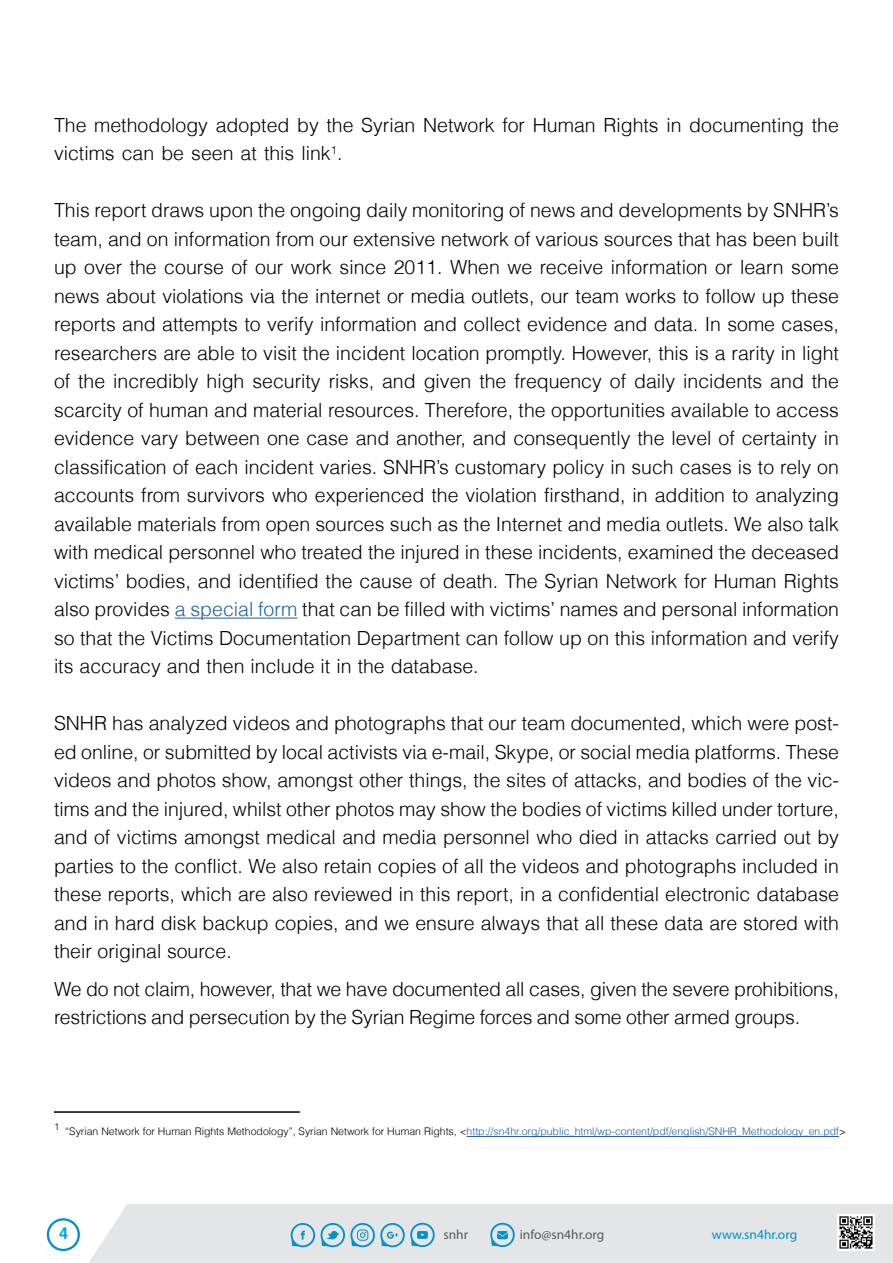
<style>
.page{position:relative;width:893px;height:1263px;background:#fff}
.page>*{position:absolute;margin:0;border:0;box-sizing:border-box;transform-origin:0 0}
.t1{font:300 19.5px/28.5px "Helvetica";color:#000;text-align:justify}
.t2{font:700 16.5px "Helvetica";color:#00a4e2}
.t3{font:13.35px "Myriad Pro";color:#58595b}
.t4{font:13.35px "Myriad Pro";color:#0092c8}
.t5{font:300 11.4px "Helvetica";color:#000}
.t6{font:300 10.5px "Helvetica";color:#215e9e}
.t7{font:300 9.6px "Helvetica";color:#000}
.s1{color:#215e9e}
.s2{color:#000}
</style>
<div class="page">
<div style="left:89px;top:1204px;width:804px;height:59px;background:#e4e5e6"></div>
<svg style="left:291px;top:1223px;width:24px;height:24px"></svg>
<svg style="left:321px;top:1223px;width:114px;height:24px;background:#a1ccdd"></svg>
<svg style="left:490px;top:1223px;width:25px;height:24px"></svg>
<img style="left:837px;top:1214px;width:37px;height:37px">
<svg style="left:47px;top:1218px;width:33px;height:33px"></svg>
<hr style="left:175px;top:618px;width:122px;height:1px;background:#215e9e">
<hr style="left:54px;top:1111px;width:246px;height:2px;background:#000">
<hr style="left:467px;top:1136px;width:372px;height:1px;background:#215e9e">
<p class="t1" style="left:54px;top:110px;width:786px">The methodology adopted by the Syrian Network for Human Rights in documenting the</p>
<p class="t5" style="left:331px;top:142px;width:8px">1</p>
<p class="t1" style="left:54px;top:139px;width:290px">victims can be seen at this link .</p>
<p class="t1" style="left:54px;top:196px;width:786px">This report draws upon the ongoing daily monitoring of news and developments by SNHRs’ team, and on information from our extensive network of various sources that has been built up over the course of our work since 2011. When we receive information or learn some news about violations via the internet or media outlets, our team works to follow up these reports and attempts to verify information and collect evidence and data. In some cases, researchers are able to visit the incident location promptly. However, this is a rarity in light of the incredibly high security risks, and given the frequency of daily incidents and the scarcity of human and material resources. Therefore, the opportunities available to access evidence vary between one case and another, and consequently the level of certainty in classification of each incident varies. SNHRs’ customary policy in such cases is to rely on accounts from survivors who experienced the violation firsthand in, addition to analyzing available materials from open sources such as the Internet and media outlets. We also talk with medical personnel who treated the injured in these incidents, examined the deceased victims’ bodies, and identified the cause of death. The Syrian Network for Human Rights also provides <span class="s1">a special form</span> that can be filled with victims’ names and personal information so that the Victims Documentation Department can follow up on this information and verify its accuracy and then include init the database.</p>
<p class="t1" style="left:54px;top:709px;width:786px">SNHR has analyzed videos and photographs that our team documented, which were post-</p>
<p class="t1" style="left:54px;top:737px;width:786px">ed online, or submitted by local activists via -e mail, Skype, or social media platforms. These</p>
<p class="t1" style="left:54px;top:766px;width:786px">videos and photos show, amongst other things, the sites of attacks, and bodies of the vic-</p>
<p class="t1" style="left:54px;top:823px;width:786px">and of victims amongst medical and media personnel who died in attacks carried out by parties to the conflict. We also retain copies of all the videos and photographs included in these reports, which are also reviewed in this report in, a confidential electronic database and in hard disk backup copies, and we ensure always that all these data are stored with their original source.</p>
<p class="t1" style="left:54px;top:974px;width:786px">We do not claim, however, that we have documented all cases, given the severe prohibitions, restrictions and persecution by the Syrian Regime forces and some other armed groups.</p>
<p class="t1" style="left:54px;top:794px;width:786px">tims and the injured, whilst other photos may show the bodies of victims killed under torture,</p>
<p class="t7" style="left:54px;top:1120px;width:7px">1</p>
<p class="t6" style="left:65px;top:1125px;width:782px"><span class="s2">“Syrian Network for Human Rights Methodology ,” Syrian Network for Human Rights &lt;,</span> http://sn4hr.org/public_html/wp-content/pdf/english/SNHR_Methodology_en.pdf<span class="s2">&lt;</span></p>
<p class="t2" style="left:59px;top:1220px;width:11px">4</p>
<p class="t3" style="left:443px;top:1226px;width:26px">snhr</p>
<p class="t3" style="left:520px;top:1226px;width:86px">info@sn4hr.org</p>
<p class="t4" style="left:712px;top:1226px;width:87px">www.sn4hr.org</p>
</div>
